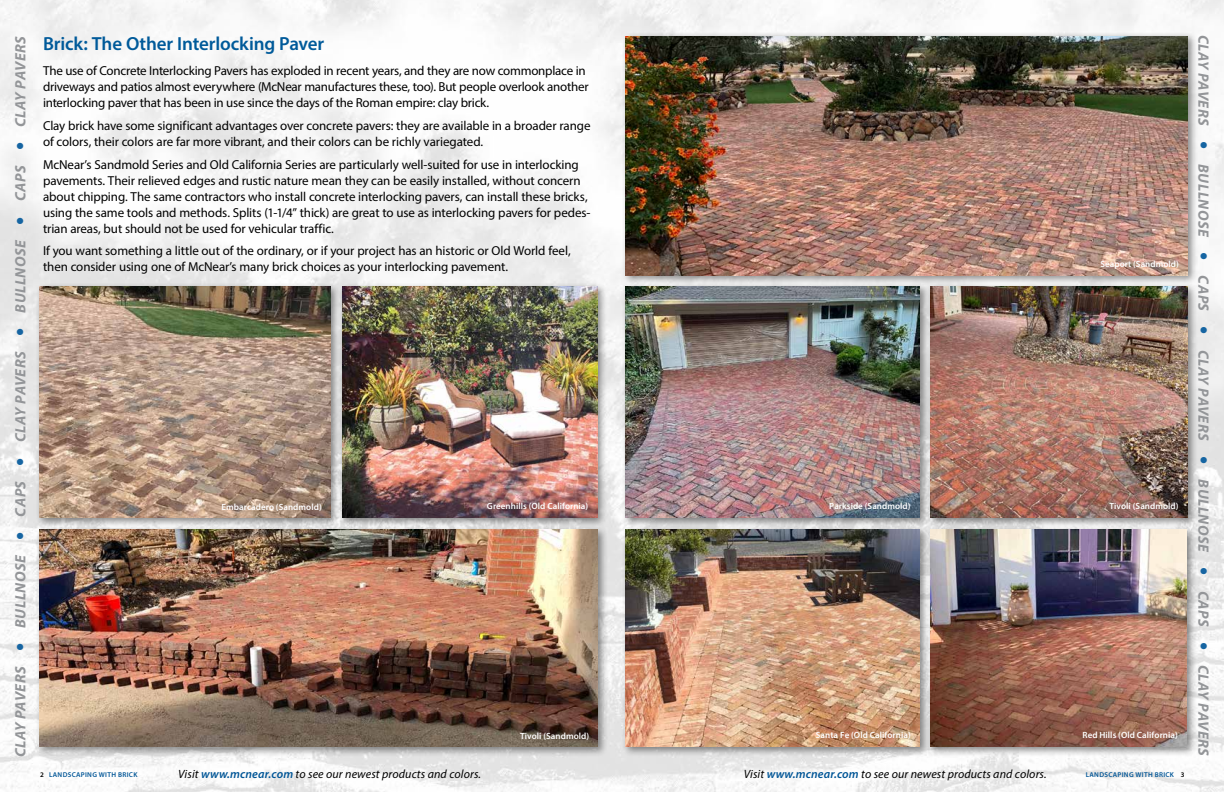
<style>
.page{position:relative;width:1224px;height:792px;background:#fff}
.page>*{position:absolute;margin:0;border:0;box-sizing:border-box;transform-origin:0 0}
.t1{font:600 19px "Myriad Pro";letter-spacing:-.005em;color:#005a9a}
.t2{font:italic 700 15px "Myriad Pro";letter-spacing:.03em;color:#939598}
.t3{font:13px/16px "Myriad Pro";letter-spacing:-.01em;color:#000}
.t4{font:italic 12px "Myriad Pro";letter-spacing:.01em;color:#000}
.t5{font:600 9px "Myriad Pro";letter-spacing:.005em;color:#fff}
.t6{font:600 7px "Myriad Pro";letter-spacing:.045em;color:#005596}
.s1{font-size:24px;color:#1665a2}
.s2{color:#000}
.s3{font-weight:600;color:#005596}
</style>
<div class="page">
<img style="left:0;top:0;width:1224px;height:792px">
<div style="left:927px;top:525px;width:270px;height:232px;background:#000;opacity:.45"></div>
<img style="left:931px;top:529px;width:256px;height:218px">
<div style="left:927px;top:283px;width:271px;height:245px;background:#000;opacity:.45"></div>
<img style="left:931px;top:287px;width:257px;height:230px">
<div style="left:621px;top:283px;width:309px;height:245px;background:#000;opacity:.45"></div>
<img style="left:625px;top:287px;width:295px;height:230px">
<div style="left:338px;top:283px;width:269px;height:245px;background:#000;opacity:.45"></div>
<img style="left:342px;top:287px;width:255px;height:230px">
<div style="left:621px;top:525px;width:309px;height:232px;background:#000;opacity:.45"></div>
<img style="left:625px;top:529px;width:295px;height:218px">
<div style="left:36px;top:283px;width:304px;height:245px;background:#000;opacity:.45"></div>
<img style="left:40px;top:287px;width:290px;height:230px">
<div style="left:621px;top:32px;width:577px;height:253px;background:#000;opacity:.45"></div>
<img style="left:625px;top:36px;width:562px;height:239px">
<div style="left:36px;top:525px;width:572px;height:232px;background:#000;opacity:.45"></div>
<img style="left:40px;top:529px;width:558px;height:218px">
<p class="t2" style="left:11px;top:757px;width:723px;rotate:-90deg">CLAY PAVERS <span class="s1">•</span> BULLNOSE <span class="s1">•</span> CAPS <span class="s1">•</span> CLAY PAVERS <span class="s1">•</span> BULLNOSE <span class="s1">•</span> CAPS <span class="s1">•</span> CLAY PAVERS</p>
<p class="t2" style="left:1213px;top:35px;width:723px;rotate:90deg">CLAY PAVERS <span class="s1">•</span> BULLNOSE <span class="s1">•</span> CAPS <span class="s1">•</span> CLAY PAVERS <span class="s1">•</span> BULLNOSE <span class="s1">•</span> CAPS <span class="s1">•</span> CLAY PAVERS</p>
<p class="t6" style="left:40px;top:770px;width:99px"><span class="s2">2</span> LANDSCAPING WITH BRICK</p>
<p class="t4" style="left:178px;top:767px;width:304px">Visit <span class="s3">www.mcnear.com</span> to see our newest products and colors.</p>
<p class="t4" style="left:744px;top:767px;width:304px">Visit <span class="s3">www.mcnear.com</span> to see our newest products and colors.</p>
<p class="t6" style="left:1086px;top:770px;width:100px">LANDSCAPING WITH BRICK <span class="s2">3</span></p>
<h1 class="t1" style="left:43px;top:32px;width:283px">Brick: The Other Interlocking Paver</h1>
<p class="t3" style="left:43px;top:63px;width:547px">The use of Concrete Interlocking Pavers has exploded in recent years, and they are now commonplace in driveways and patios almost everywhere (McNear manufactures these, too). But people overlook another interlocking paver that has been in use since the days of the Roman empire: clay brick.</p>
<p class="t3" style="left:43px;top:117px;width:549px">Clay brick have some significant advantages over concrete pavers: they are available in a broader range of colors, their colors are far more vibrant, and their colors can be richly variegated.</p>
<p class="t3" style="left:43px;top:156px;width:549px">McNear’s Sandmold Series and Old California Series are particularly well-suited for use in interlocking pavements. Their relieved edges and rustic nature mean they can be easily installed, without concern about chipping. The same contractors who install concrete interlocking pavers, can install these bricks, using the same tools and methods. Splits (1-1/4” thick) are great to use as interlocking pavers for pedes&shy;trian areas, but should not be used for vehicular traffic.</p>
<p class="t3" style="left:43px;top:243px;width:529px">If you want something a little out of the ordinary, or if your project has an historic or Old World feel, then consider using one of McNear’s many brick choices as your interlocking pavement.</p>
<p class="t5" style="left:1100px;top:259px;width:80px">Seaport (Sandmold)</p>
<p class="t5" style="left:487px;top:500px;width:103px">Greenhills (Old California)</p>
<p class="t5" style="left:829px;top:500px;width:83px">Parkside (Sandmold)</p>
<p class="t5" style="left:1109px;top:500px;width:71px">Tivoli (Sandmold)</p>
<p class="t5" style="left:221px;top:501px;width:102px">Embarcadero (Sandmold)</p>
<p class="t5" style="left:816px;top:729px;width:96px">Santa Fe (Old California)</p>
<p class="t5" style="left:1083px;top:730px;width:97px">Red Hills (Old California)</p>
<p class="t5" style="left:520px;top:730px;width:71px">Tivoli (Sandmold)</p>
</div>
